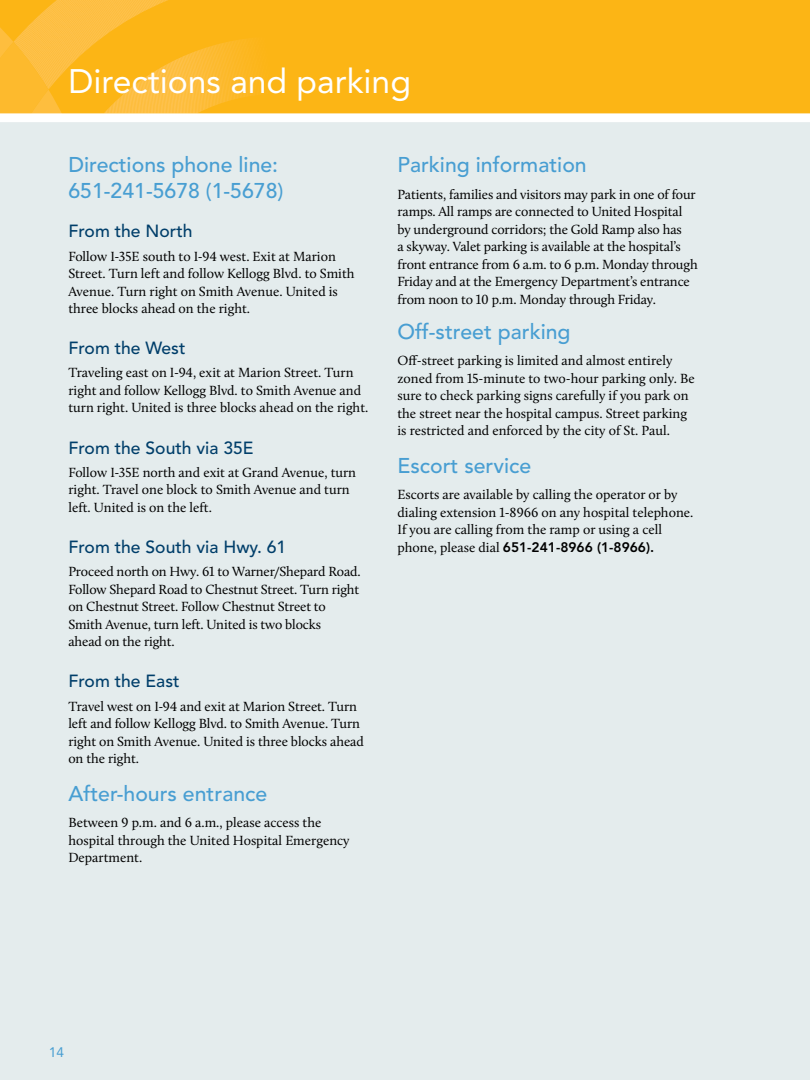
<style>
.page{position:relative;width:810px;height:1080px;background:#fff}
.page>*{position:absolute;margin:0;border:0;box-sizing:border-box;transform-origin:0 0}
.t1{font:33.75px "Avenir LT Std";color:#fff}
.t2{font:500 21.25px/26.2px "Avenir LT Std";color:#489ed2}
.t3{font:500 17.5px "Avenir LT Std";color:#003e6a}
.t4{font:13.75px/17.5px "Calluna";letter-spacing:-.005em;color:#000}
.t5{font:800 13.75px "Avenir LT Std";color:#000}
.t6{font:13.75px "Avenir LT Std";color:#489ed2}
.s1{font-family:"Calluna";font-weight:400}
</style>
<div class="page">
<div style="left:0;top:0;width:810px;height:113px;background:#fcb515"></div>
<svg style="left:0;top:0;width:255px;height:113px"></svg>
<div style="left:0;top:117px;width:810px;height:963px;background:#e4eced"></div>
<div style="left:0;top:113px;width:810px;height:9px;background:#fff"></div>
<h1 class="t1" style="left:68px;top:62px;width:344px">Directions and parking</h1>
<h2 class="t2" style="left:68px;top:152px;width:217px">Directions phone line:<br>651-241-5678 (1-5678)</h2>
<p class="t3" style="left:68px;top:221px;width:126px">From the North</p>
<p class="t4" style="left:68px;top:247px;width:288px">Follow I-35E south to I-94 west. Exit at Marion Street. Turn left and follow Kellogg Blvd. to Smith Avenue. Turn right on Smith Avenue. United is three blocks ahead on the right.</p>
<p class="t3" style="left:68px;top:338px;width:119px">From the West</p>
<p class="t4" style="left:68px;top:364px;width:301px">Traveling east on I-94, exit at Marion Street. Turn right and follow Kellogg Blvd. to Smith Avenue and turn right. United is three blocks ahead on the right.</p>
<p class="t3" style="left:68px;top:437px;width:187px">From the South via 35E</p>
<p class="t4" style="left:68px;top:463px;width:289px">Follow I-35E north and exit at Grand Avenue, turn right. Travel one block to Smith Avenue and turn left. United is on the left.</p>
<p class="t3" style="left:68px;top:537px;width:219px">From the South via Hwy. 61</p>
<p class="t4" style="left:68px;top:563px;width:294px">Proceed north on Hwy. 61 to Warner/Shepard Road.<br>Follow Shepard Road to Chestnut Street. Turn right on Chestnut Street. Follow Chestnut Street to Smith Avenue, turn left. United is two blocks<br>ahead on the right.</p>
<p class="t3" style="left:68px;top:671px;width:113px">From the East</p>
<p class="t4" style="left:68px;top:697px;width:297px">Travel west on I-94 and exit at Marion Street. Turn left and follow Kellogg Blvd. to Smith Avenue. Turn right on Smith Avenue. United is three blocks ahead on the right.</p>
<h2 class="t2" style="left:68px;top:781px;width:200px">After-hours entrance</h2>
<p class="t4" style="left:68px;top:814px;width:283px">Between 9 p.m. and 6 a.m., please access the hospital through the United Hospital Emergency<br>Department.</p>
<h2 class="t2" style="left:397px;top:152px;width:191px">Parking information</h2>
<p class="t4" style="left:397px;top:185px;width:302px">Patients, families and visitors may park in one of four ramps. All ramps are connected to United Hospital by underground corridors; the Gold Ramp also has<br>a skyway. Valet parking is available at the hospital’s front entrance from 6 a.m. to 6 p.m. Monday through Friday and at the Emergency Department’s entrance from noon to 10 p.m. Monday through Friday.</p>
<h2 class="t2" style="left:397px;top:319px;width:175px">Off-street parking</h2>
<p class="t4" style="left:397px;top:352px;width:299px">Off-street parking is limited and almost entirely zoned from 15-minute to two-hour parking only. Be sure to check parking signs carefully if you park on the street near the hospital campus. Street parking is restricted and enforced by the city of St. Paul.</p>
<h2 class="t2" style="left:397px;top:453px;width:135px">Escort service</h2>
<p class="t4" style="left:397px;top:486px;width:297px">Escorts are available by calling the operator or by dialing extension 1-8966 on any hospital telephone.<br>If you are calling from the ramp or using a cell</p>
<p class="t5" style="left:397px;top:539px;width:258px"><span class="s1">phone, please dial</span> 651-241-8966 (1-8966).</p>
<p class="t6" style="left:49px;top:1044px;width:17px">14</p>
</div>
